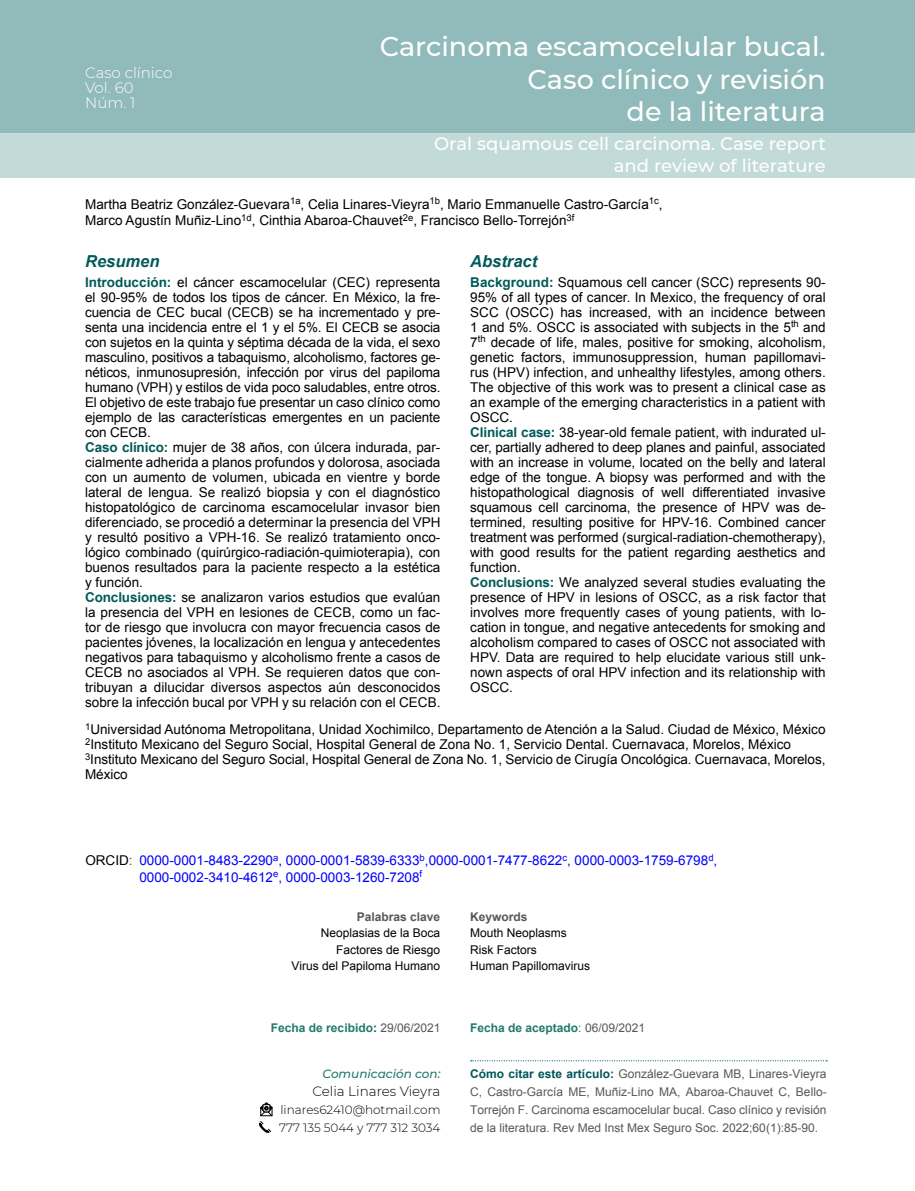
<style>
.page{position:relative;width:915px;height:1191px;background:#fff}
.page>*{position:absolute;margin:0;border:0;box-sizing:border-box;transform-origin:0 0}
.t1{font:500 27px/32.4px "Montserrat";color:#fff;text-align:right}
.t2{font:500 18px/21.6px "Montserrat";color:#fff;text-align:right}
.t3{font:italic 700 16.5px "Arial";color:#005a58}
.t4{font:300 15px/15px "Montserrat";color:#fff}
.t5{font:13.5px/15px "Arial";color:#000}
.t6{font:13.5px/16.2px "Arial";color:#00f}
.t7{font:300 13.5px "Montserrat";color:#000}
.t8{font:12px/18px "Arial";color:#575756;text-align:justify}
.t9{font:12px/16.5px "Arial";color:#000}
.t10{font:700 12px "Arial";color:#217a6b}
.t11{font:300 12px/18px "Montserrat";color:#000}
.t12{font:700 12px "Arial";color:#575756}
.t13{font:italic 500 12px "Montserrat";color:#217a6b}
.s1{font-weight:700;color:#005a58}
.s2{color:#000}
.s3{color:#575756}
.s4{color:#005a58}
.s5{font-weight:400;color:#575756}
.s6{font-weight:700;color:#01575a}
</style>
<div class="page">
<div style="left:0;top:0;width:914px;height:134px;background:#91baba"></div>
<div style="left:0;top:134px;width:914px;height:44px;background:#c2dbd9"></div>
<svg style="left:470px;top:1060px;width:356px;height:1px"></svg>
<svg style="left:258px;top:1102px;width:15px;height:31px"></svg>
<p class="t4" style="left:85px;top:64px;width:89px">Caso clínico<br>Vol. 60<br>Núm. 1</p>
<h1 class="t1" style="left:379px;top:29px;width:447px">Carcinoma escamocelular bucal.<br>Caso clínico y revisión<br>de la literatura</h1>
<h2 class="t2" style="left:434px;top:132px;width:393px">Oral squamous cell carcinoma. Case report and review of literature</h2>
<p class="t5" style="left:85px;top:196px;width:578px;line-height:16.5px">Martha Beatriz González-Guevara<sup>1a</sup>, Celia Linares-Vieyra<sup>1b</sup>, Mario Emmanuelle Castro-García<sup>1c</sup>,<br>Marco Agustín Muñiz-Lino<sup>1d</sup>, Cinthia Abaroa-Chauvet<sup>2e</sup>, Francisco Bello-Torrejón<sup>3f</sup></p>
<p class="t3" style="left:85px;top:251px;width:76px">Resumen</p>
<p class="t3" style="left:470px;top:251px;width:68px">Abstract</p>
<p class="t5" style="left:470px;top:275px;width:357px"><span class="s1">Background:</span> Squamous cell cancer (SCC) represents 90- 95% of all types of cancer. In Mexico, the frequency of oral SCC (OSCC) has increased, with an incidence between 1 and 5%. OSCC is associated with subjects in the 5<sup>th</sup> and 7<sup>th</sup> decade of life, males, positive for smoking, alcoholism, genetic factors, immunosuppression, human papillomavi&shy;rus (HPV) infection, and unhealthy lifestyles, among others.<br>The objective of this work was to present a clinical case as an example of the emerging characteristics in a patient with OSCC.<br><span class="s1">Clinical case:</span> 38-year-old female patient, with indurated ul&shy;cer, partially adhered to deep planes and painful, associated with an increase in volume, located on the belly and lateral edge of the tongue. A biopsy was performed and with the histopathological diagnosis of well differentiated invasive squamous cell carcinoma, the presence of HPV was de&shy;termined, resulting positive for HPV-16. Combined cancer treatment was performed (surgical-radiation-chemotherapy), with good results for the patient regarding aesthetics and function.<br><span class="s1">Conclusions:</span> We analyzed several studies evaluating the presence of HPV in lesions of OSCC, as a risk factor that involves more frequently cases of young patients, with lo&shy;cation in tongue, and negative antecedents for smoking and alcoholism compared to cases of OSCC not associated with HPV. Data are required to help elucidate various still unk&shy;nown aspects of oral HPV infection and its relationship with OSCC.</p>
<p class="t5" style="left:85px;top:275px;width:357px"><span class="s1">Introducción:</span> el cáncer escamocelular (CEC) representa el 90-95% de todos los tipos de cáncer. En México, la fre&shy;cuencia de CEC bucal (CECB) se ha incrementado y pre&shy;senta una incidencia entre el 1 y el 5%. El CECB se asocia con sujetos en la quinta y séptima década de la vida, el sexo masculino, positivos a tabaquismo, alcoholismo, factores ge&shy;néticos, inmunosupresión, infección por virus del papiloma humano (VPH) y estilos de vida poco saludables, entre otros.<br>El objetivo de este trabajo fue presentar un caso clínico como ejemplo de las características emergentes en un paciente con CECB.<br><span class="s1">Caso clínico:</span> mujer de 38 años, con úlcera indurada, par&shy;cialmente adherida a planos profundos y dolorosa, asociada con un aumento de volumen, ubicada en vientre y borde lateral de lengua. Se realizó biopsia y con el diagnóstico histopatológico de carcinoma escamocelular invasor bien diferenciado, se procedió a determinar la presencia del VPH y resultó positivo a VPH-16. Se realizó tratamiento onco&shy;lógico combinado (quirúrgico-radiación-quimioterapia), con buenos resultados para la paciente respecto a la estética y función.<br><span class="s1">Conclusiones:</span> se analizaron varios estudios que evalúan la presencia del VPH en lesiones de CECB, como un fac&shy;tor de riesgo que involucra con mayor frecuencia casos de pacientes jóvenes, la localización en lengua y antecedentes negativos para tabaquismo y alcoholismo frente a casos de CECB no asociados al VPH. Se requieren datos que con&shy;tribuyan a dilucidar diversos aspectos aún desconocidos sobre la infección bucal por VPH y su relación con el CECB.</p>
<p class="t5" style="left:85px;top:722px;width:741px"><sup>1</sup>Universidad Autónoma Metropolitana, Unidad Xochimilco, Departamento de Atención a la Salud. Ciudad de México, México <sup>2</sup>Instituto Mexicano del Seguro Social, Hospital General de Zona No. 1, Servicio Dental. Cuernavaca, Morelos, México <sup>3</sup>Instituto Mexicano del Seguro Social, Hospital General de Zona No. 1, Servicio de Cirugía Oncológica. Cuernavaca, Morelos, México</p>
<p class="t6" style="left:139px;top:852px;width:579px;text-indent:-54px"><span class="s2">ORCID</span><span class="s3">:</span> 0000-0001-8483-2290<sup>a</sup>, 0000-0001-5839-6333<sup>b</sup>,0000-0001-7477-8622<sup>c</sup>, 0000-0003-1759-6798<sup>d</sup>,<br>0000-0002-3410-4612<sup>e</sup>, 0000-0003-1260-7208<sup>f</sup></p>
<p class="t12" style="left:356px;top:908px;width:85px">Palabras clave</p>
<p class="t9" style="left:291px;top:924px;width:150px;text-align:right">Neoplasias de la Boca<br>Factores de Riesgo<br>Virus del Papiloma Humano</p>
<p class="t12" style="left:470px;top:908px;width:59px">Keywords</p>
<p class="t9" style="left:470px;top:924px;width:122px">Mouth Neoplasms<br>Risk Factors<br>Human Papillomavirus</p>
<p class="t10" style="left:271px;top:1020px;width:171px">Fecha de recibido<span class="s4">:</span> <span class="s5">29/06/2021</span></p>
<p class="t10" style="left:470px;top:1020px;width:176px">Fecha de aceptado<span class="s5">: 06/09/2021</span></p>
<p class="t13" style="left:322px;top:1065px;width:119px">Comunicación con:</p>
<p class="t7" style="left:312px;top:1081px;width:129px">Celia Linares Vieyra</p>
<p class="t11" style="left:279px;top:1100px;width:163px">linares62410@hotmail.com<br>777 135 5044 y 777 312 3034</p>
<p class="t8" style="left:470px;top:1064px;width:358px"><span class="s6">Cómo citar este artículo:</span> González-Guevara MB, Linares-Vieyra C, Castro-García ME, Muñiz-Lino MA, Abaroa-Chauvet C, Bello-Torrejón F. Carcinoma escamocelular bucal. Caso clínico y revisión de la literatura. Rev Med Inst Mex Seguro Soc. 2022;60(1):85-90.</p>
</div>
